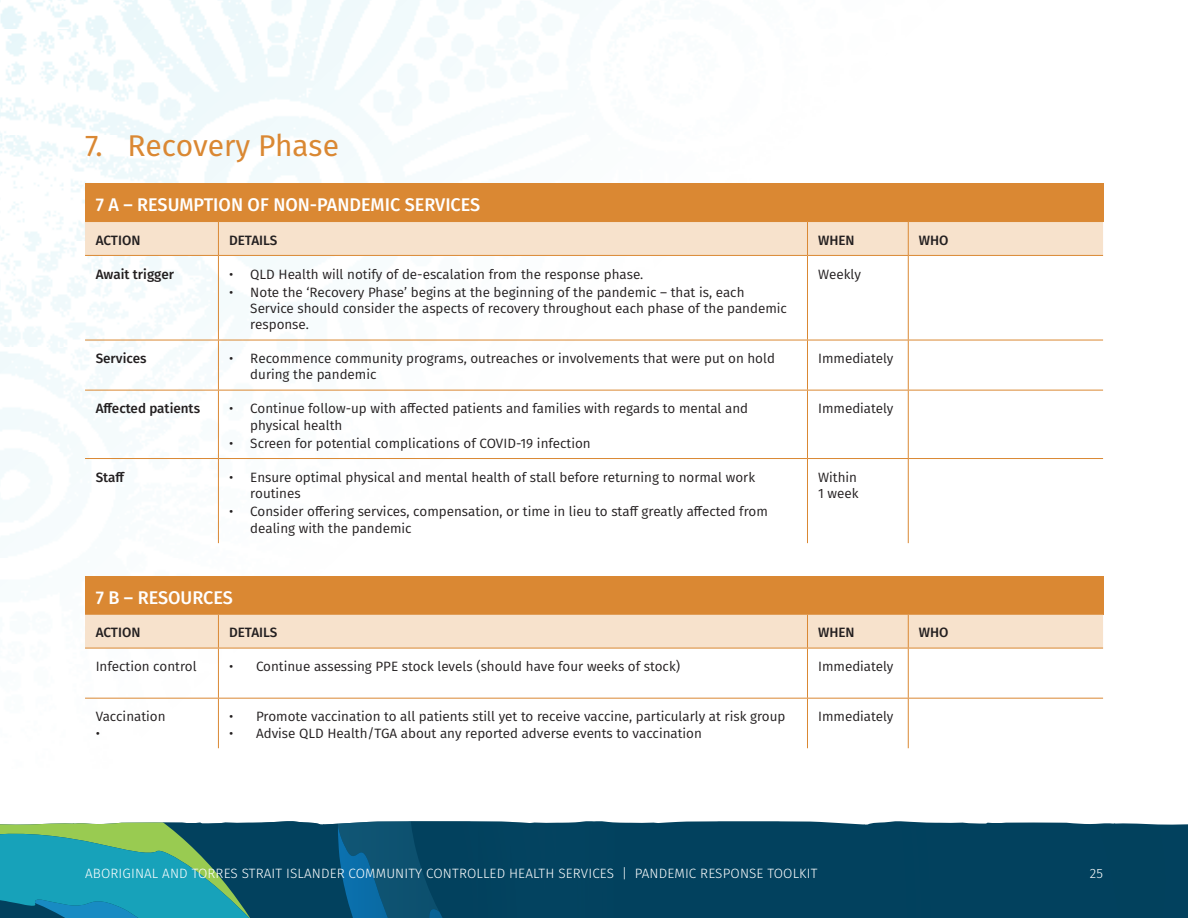
<style>
.page{position:relative;width:1188px;height:918px;background:#fff}
.page>*{position:absolute;margin:0;border:0;box-sizing:border-box;transform-origin:0 0}
.t1{font:30px "Fira Sans";color:#da8833}
.Table_header{font:500 18.3px "Fira Sans";color:#fff}
.t2{font:13.5px/16.2px "Fira Sans";color:#231f20}
.t3{font:300 13.5px "Fira Sans";letter-spacing:.01em;color:#fff}
.t4{font:500 13.5px "Fira Sans";color:#231f20}
</style>
<div class="page">
<div style="left:0;top:821px;width:1188px;height:97px;background:#02415e"></div>
<svg style="left:0;top:821px;width:315px;height:97px"></svg>
<svg style="left:338px;top:821px;width:828px;height:97px"></svg>
<div style="left:85px;top:183px;width:1018px;height:39px;background:#da8833"></div>
<div style="left:85px;top:222px;width:1018px;height:33px;background:#f7e2cc"></div>
<hr style="left:218px;top:222px;width:1px;height:33px;background:#da8833">
<hr style="left:807px;top:222px;width:1px;height:33px;background:#da8833">
<hr style="left:908px;top:222px;width:1px;height:33px;background:#da8833">
<hr style="left:85px;top:255px;width:133px;height:1px;background:#da8833">
<hr style="left:218px;top:255px;width:589px;height:1px;background:#da8833">
<hr style="left:218px;top:256px;width:1px;height:84px;background:#da8833">
<hr style="left:807px;top:255px;width:101px;height:1px;background:#da8833">
<hr style="left:807px;top:256px;width:1px;height:84px;background:#da8833">
<hr style="left:908px;top:255px;width:195px;height:1px;background:#da8833">
<hr style="left:908px;top:256px;width:1px;height:84px;background:#da8833">
<hr style="left:85px;top:340px;width:133px;height:1px;background:#da8833">
<hr style="left:218px;top:340px;width:589px;height:1px;background:#da8833">
<hr style="left:218px;top:340px;width:1px;height:50px;background:#da8833">
<hr style="left:807px;top:340px;width:101px;height:1px;background:#da8833">
<hr style="left:807px;top:340px;width:1px;height:50px;background:#da8833">
<hr style="left:908px;top:340px;width:195px;height:1px;background:#da8833">
<hr style="left:908px;top:340px;width:1px;height:50px;background:#da8833">
<hr style="left:85px;top:390px;width:133px;height:1px;background:#da8833">
<hr style="left:218px;top:390px;width:589px;height:1px;background:#da8833">
<hr style="left:218px;top:390px;width:1px;height:68px;background:#da8833">
<hr style="left:807px;top:390px;width:101px;height:1px;background:#da8833">
<hr style="left:807px;top:390px;width:1px;height:68px;background:#da8833">
<hr style="left:908px;top:390px;width:195px;height:1px;background:#da8833">
<hr style="left:908px;top:390px;width:1px;height:68px;background:#da8833">
<hr style="left:85px;top:458px;width:133px;height:1px;background:#da8833">
<hr style="left:218px;top:458px;width:589px;height:1px;background:#da8833">
<hr style="left:218px;top:459px;width:1px;height:84px;background:#da8833">
<hr style="left:807px;top:458px;width:101px;height:1px;background:#da8833">
<hr style="left:807px;top:459px;width:1px;height:84px;background:#da8833">
<hr style="left:908px;top:458px;width:195px;height:1px;background:#da8833">
<hr style="left:908px;top:459px;width:1px;height:84px;background:#da8833">
<div style="left:85px;top:576px;width:1018px;height:38px;background:#da8833"></div>
<div style="left:85px;top:615px;width:1018px;height:33px;background:#f7e2cc"></div>
<hr style="left:85px;top:614px;width:133px;height:1px;background:#da8833">
<hr style="left:218px;top:614px;width:589px;height:1px;background:#da8833">
<hr style="left:218px;top:615px;width:1px;height:33px;background:#da8833">
<hr style="left:807px;top:614px;width:101px;height:1px;background:#da8833">
<hr style="left:807px;top:615px;width:1px;height:33px;background:#da8833">
<hr style="left:908px;top:614px;width:195px;height:1px;background:#da8833">
<hr style="left:908px;top:615px;width:1px;height:33px;background:#da8833">
<hr style="left:85px;top:648px;width:133px;height:1px;background:#da8833">
<hr style="left:218px;top:648px;width:589px;height:1px;background:#da8833">
<hr style="left:218px;top:648px;width:1px;height:50px;background:#da8833">
<hr style="left:807px;top:648px;width:101px;height:1px;background:#da8833">
<hr style="left:807px;top:648px;width:1px;height:50px;background:#da8833">
<hr style="left:908px;top:648px;width:195px;height:1px;background:#da8833">
<hr style="left:908px;top:648px;width:1px;height:50px;background:#da8833">
<hr style="left:85px;top:698px;width:133px;height:1px;background:#da8833">
<hr style="left:218px;top:698px;width:589px;height:1px;background:#da8833">
<hr style="left:218px;top:699px;width:1px;height:49px;background:#da8833">
<hr style="left:807px;top:698px;width:101px;height:1px;background:#da8833">
<hr style="left:807px;top:699px;width:1px;height:49px;background:#da8833">
<hr style="left:908px;top:698px;width:195px;height:1px;background:#da8833">
<hr style="left:908px;top:699px;width:1px;height:49px;background:#da8833">
<h1 class="t1" style="left:85px;top:122px;width:255px">7. Recovery Phase</h1>
<p class="Table_header" style="left:96px;top:190px;width:386px">7 A – RESUMPTION OF NON-PANDEMIC SERVICES</p>
<p class="t4" style="left:96px;top:229px;width:46px">ACTION</p>
<p class="t4" style="left:229px;top:229px;width:50px">DETAILS</p>
<p class="t4" style="left:818px;top:229px;width:38px">WHEN</p>
<p class="t4" style="left:919px;top:229px;width:31px">WHO</p>
<p class="t4" style="left:96px;top:263px;width:80px">Await trigger</p>
<p class="t2" style="left:229px;top:266px;width:416px">• QLD Health will notify of de-escalation from the response phase.</p>
<p class="t2" style="left:250px;top:284px;width:538px;text-indent:-21px">• Note the ‘Recovery Phase’ begins at the beginning of the pandemic – that is, each<br>Service should consider the aspects of recovery throughout each phase of the pandemic response.</p>
<p class="t2" style="left:818px;top:266px;width:44px">Weekly</p>
<p class="t4" style="left:96px;top:348px;width:52px">Services</p>
<p class="t2" style="left:250px;top:350px;width:526px;text-indent:-21px">• Recommence community programs, outreaches or involvements that were put on hold during the pandemic</p>
<p class="t2" style="left:818px;top:350px;width:77px">Immediately</p>
<p class="t4" style="left:96px;top:398px;width:106px">Affected patients</p>
<p class="t2" style="left:250px;top:400px;width:499px;text-indent:-21px">• Continue follow-up with affected patients and families with regards to mental and physical health</p>
<p class="t2" style="left:229px;top:435px;width:363px">• Screen for potential complications of COVID-19 infection</p>
<p class="t2" style="left:818px;top:400px;width:77px">Immediately</p>
<p class="t4" style="left:96px;top:466px;width:31px">Staff</p>
<p class="t2" style="left:250px;top:469px;width:506px;text-indent:-21px">• Ensure optimal physical and mental health of stall before returning to normal work routines</p>
<p class="t2" style="left:250px;top:503px;width:519px;text-indent:-21px">• Consider offering services, compensation, or time in lieu to staff greatly affected from dealing with the pandemic</p>
<p class="t2" style="left:818px;top:469px;width:42px">Within<br>1 week</p>
<p class="Table_header" style="left:96px;top:583px;width:139px">7 B – RESOURCES</p>
<p class="t4" style="left:96px;top:622px;width:46px">ACTION</p>
<p class="t4" style="left:229px;top:622px;width:50px">DETAILS</p>
<p class="t4" style="left:818px;top:622px;width:38px">WHEN</p>
<p class="t4" style="left:919px;top:622px;width:31px">WHO</p>
<p class="t2" style="left:96px;top:658px;width:103px">Infection control</p>
<p class="t2" style="left:229px;top:658px;width:453px">• Continue assessing PPE stock levels (should have four weeks of stock)</p>
<p class="t2" style="left:818px;top:658px;width:77px">Immediately</p>
<p class="t2" style="left:96px;top:708px;width:71px">Vaccination</p>
<p class="t2" style="left:96px;top:724px;width:6px">•</p>
<p class="t2" style="left:229px;top:708px;width:558px">• Promote vaccination to all patients still yet to receive vaccine, particularly at risk group</p>
<p class="t2" style="left:229px;top:724px;width:474px">• Advise QLD Health/TGA about any reported adverse events to vaccination</p>
<p class="t2" style="left:818px;top:708px;width:77px">Immediately</p>
<p class="t3" style="left:85px;top:864px;width:734px">ABORIGINAL AND TORRES STRAIT ISLANDER COMMUNITY CONTROLLED HEALTH SERVICES | PANDEMIC RESPONSE TOOLKIT</p>
<p class="t3" style="left:1090px;top:864px;width:15px">25</p>
</div>
